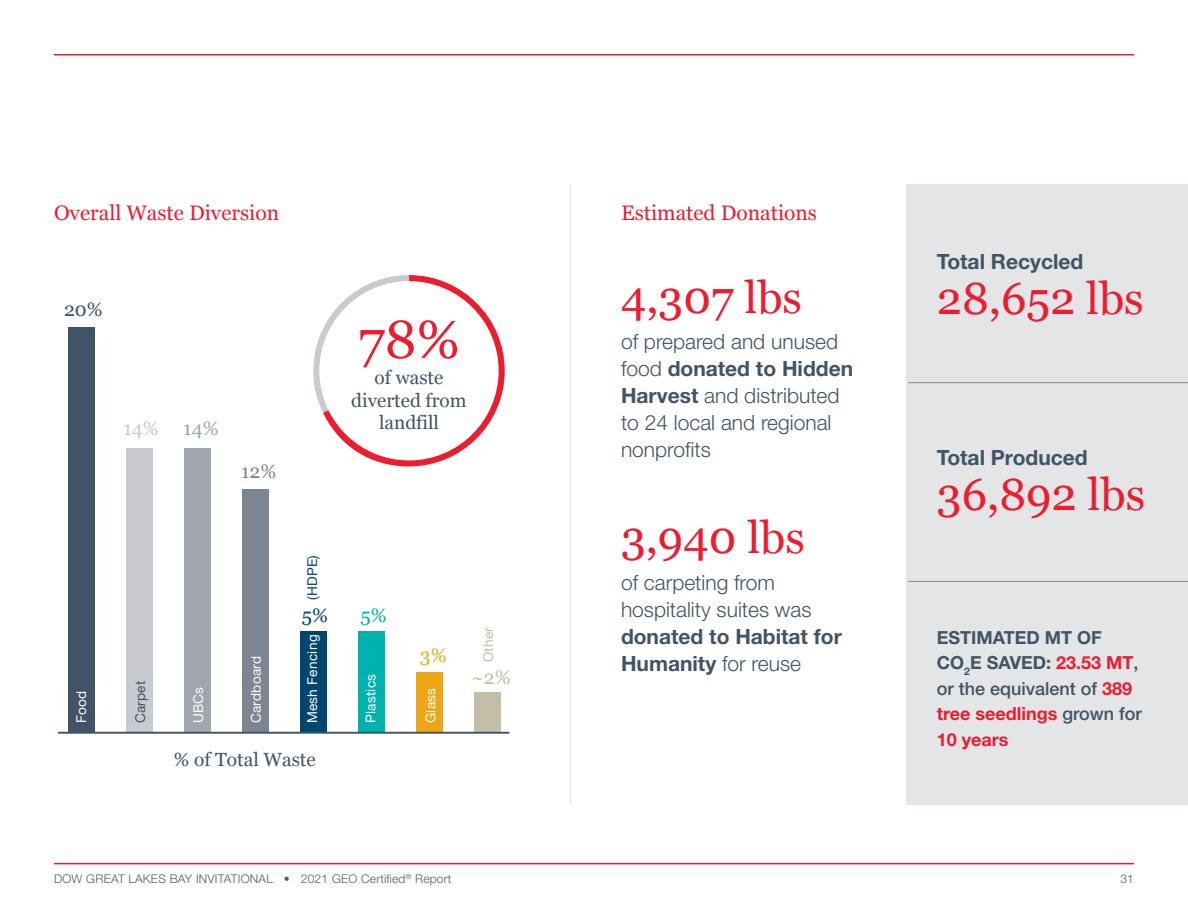
<style>
.page{position:relative;width:1188px;height:918px;background:#fff}
.page>*{position:absolute;margin:0;border:0;box-sizing:border-box;transform-origin:0 0}
.t1{font:53.1px "Georgia";color:#ed1c2f}
.t2{font:45px "Georgia";color:#ed1c2f}
.t3{font:300 21px/27px "Helvetica Neue LT Std";color:#415465}
.t4{font:700 21px/27px "Helvetica Neue LT Std";color:#415465}
.t5{font:21px "Georgia";color:#ed1c2f}
.t6{font:19.5px "Georgia";color:#415465}
.t7{font:19.5px "Georgia";color:#c9cad0}
.t8{font:19.5px "Georgia";color:#a1a5ae}
.t9{font:19.5px "Georgia";color:#7e8592}
.t10{font:19.5px "Georgia";color:#c2bea7}
.t11{font:19.5px "Georgia";color:#00466f}
.t12{font:19.5px "Georgia";color:#00b2ad}
.t13{font:19.5px "Georgia";color:#eea616}
.t14{font:19.05px/23px "Georgia";color:#415465;text-align:center}
.t15{font:700 18px/25.5px "Helvetica Neue LT Std";color:#ed1c2f}
.t16{font:13.65px "Helvetica Neue LT Std";letter-spacing:.02em;color:#fff}
.t17{font:13.65px "Helvetica Neue LT Std";letter-spacing:.02em;color:#415465}
.t18{font:13.65px "Helvetica Neue LT Std";color:#00466f}
.t19{font:13.65px "Helvetica Neue LT Std";letter-spacing:.02em;color:#c2bea7}
.t20{font:300 12px "Helvetica Neue LT Std";letter-spacing:.02em;color:#58595b}
.s1{font-weight:700}
.s2{font-weight:300}
.s3{color:#415465}
.s4{font-weight:500;color:#415465}
</style>
<div class="page">
<hr style="left:54px;top:863px;width:1080px;height:1px;background:#ed1c2f">
<hr style="left:54px;top:54px;width:1080px;height:2px;background:#ed1c2f">
<svg style="left:313px;top:275px;width:192px;height:191px"></svg>
<div style="left:474px;top:692px;width:27px;height:41px;background:#c2bea7"></div>
<div style="left:416px;top:672px;width:27px;height:61px;background:#eea616"></div>
<div style="left:358px;top:631px;width:27px;height:102px;background:#00b2ad"></div>
<div style="left:300px;top:631px;width:27px;height:102px;background:#00466f"></div>
<div style="left:242px;top:489px;width:27px;height:244px;background:#7e8592"></div>
<div style="left:184px;top:449px;width:27px;height:284px;background:#a1a5ae"></div>
<div style="left:126px;top:449px;width:27px;height:284px;background:#c9cad0"></div>
<div style="left:69px;top:327px;width:26px;height:406px;background:#415465"></div>
<hr style="left:58px;top:732px;width:451px;height:2px;background:#415465">
<hr style="left:570px;top:184px;width:1px;height:621px;background:#e3e5e7">
<div style="left:907px;top:184px;width:281px;height:621px;background:#e3e5e7"></div>
<hr style="left:908px;top:382px;width:280px;height:1px;background:#80888f">
<hr style="left:908px;top:581px;width:280px;height:1px;background:#80888f">
<p class="t5" style="left:54px;top:200px;width:227px">Overall Waste Diversion</p>
<p class="t5" style="left:621px;top:200px;width:198px">Estimated Donations</p>
<p class="t6" style="left:64px;top:298px;width:40px">20%</p>
<p class="t7" style="left:123px;top:418px;width:37px">14%</p>
<p class="t8" style="left:183px;top:418px;width:37px">14%</p>
<p class="t9" style="left:241px;top:461px;width:37px">12%</p>
<h1 class="t1" style="left:358px;top:309px;width:103px">78%</h1>
<p class="t14" style="left:351px;top:366px;width:117px">of waste diverted from landfill</p>
<p class="t16" style="left:73px;top:723px;width:34px;rotate:-90deg">Food</p>
<p class="t17" style="left:132px;top:723px;width:44px;rotate:-90deg">Carpet</p>
<p class="t16" style="left:190px;top:723px;width:38px;rotate:-90deg">UBCs</p>
<p class="t16" style="left:248px;top:723px;width:69px;rotate:-90deg">Cardboard</p>
<p class="t18" style="left:304px;top:600px;width:47px;rotate:-90deg">(HDPE)</p>
<p class="t11" style="left:302px;top:604px;width:28px">5%</p>
<p class="t16" style="left:304px;top:723px;width:90px;rotate:-90deg">Mesh Fencing</p>
<p class="t14" style="left:174px;top:748px;width:143px">% of Total Waste</p>
<p class="t12" style="left:360px;top:604px;width:28px">5%</p>
<p class="t16" style="left:363px;top:723px;width:51px;rotate:-90deg">Plastics</p>
<p class="t13" style="left:420px;top:644px;width:28px">3%</p>
<p class="t16" style="left:422px;top:723px;width:37px;rotate:-90deg">Glass</p>
<p class="t19" style="left:480px;top:662px;width:37px;rotate:-90deg">Other</p>
<p class="t10" style="left:471px;top:666px;width:41px">~2%</p>
<h2 class="t2" style="left:621px;top:270px;width:182px">4,307 lbs</h2>
<p class="t3" style="left:621px;top:328px;width:234px">of prepared and unused food <span class="s1">donated to Hidden<br>Harvest</span> and distributed to 24 local and regional nonprofits</p>
<h2 class="t2" style="left:621px;top:511px;width:185px">3,940 lbs</h2>
<p class="t3" style="left:621px;top:569px;width:192px">of carpeting from hospitality suites was</p>
<p class="t4" style="left:621px;top:623px;width:222px">donated to Habitat for<br>Humanity <span class="s2">for reuse</span></p>
<p class="t4" style="left:937px;top:248px;width:148px">Total Recycled</p>
<h2 class="t2" style="left:937px;top:271px;width:208px">28,652 lbs</h2>
<p class="t4" style="left:937px;top:444px;width:152px">Total Produced</p>
<h2 class="t2" style="left:937px;top:467px;width:210px">36,892 lbs</h2>
<p class="t15" style="left:937px;top:624px;width:207px"><span class="s3">ESTIMATED MT OF<br>CO</span><sub>2</sub><span class="s3">E SAVED:</span> 23.53 MT<span class="s4">, or the equivalent of</span> 389 tree seedlings <span class="s4">grown for<br></span>10 years</p>
<p class="t20" style="left:54px;top:871px;width:399px">DOW GREAT LAKES BAY INVITATIONAL • 2021 GEO Certified<sup>®</sup> Report</p>
<p class="t20" style="left:1120px;top:871px;width:15px">31</p>
</div>
